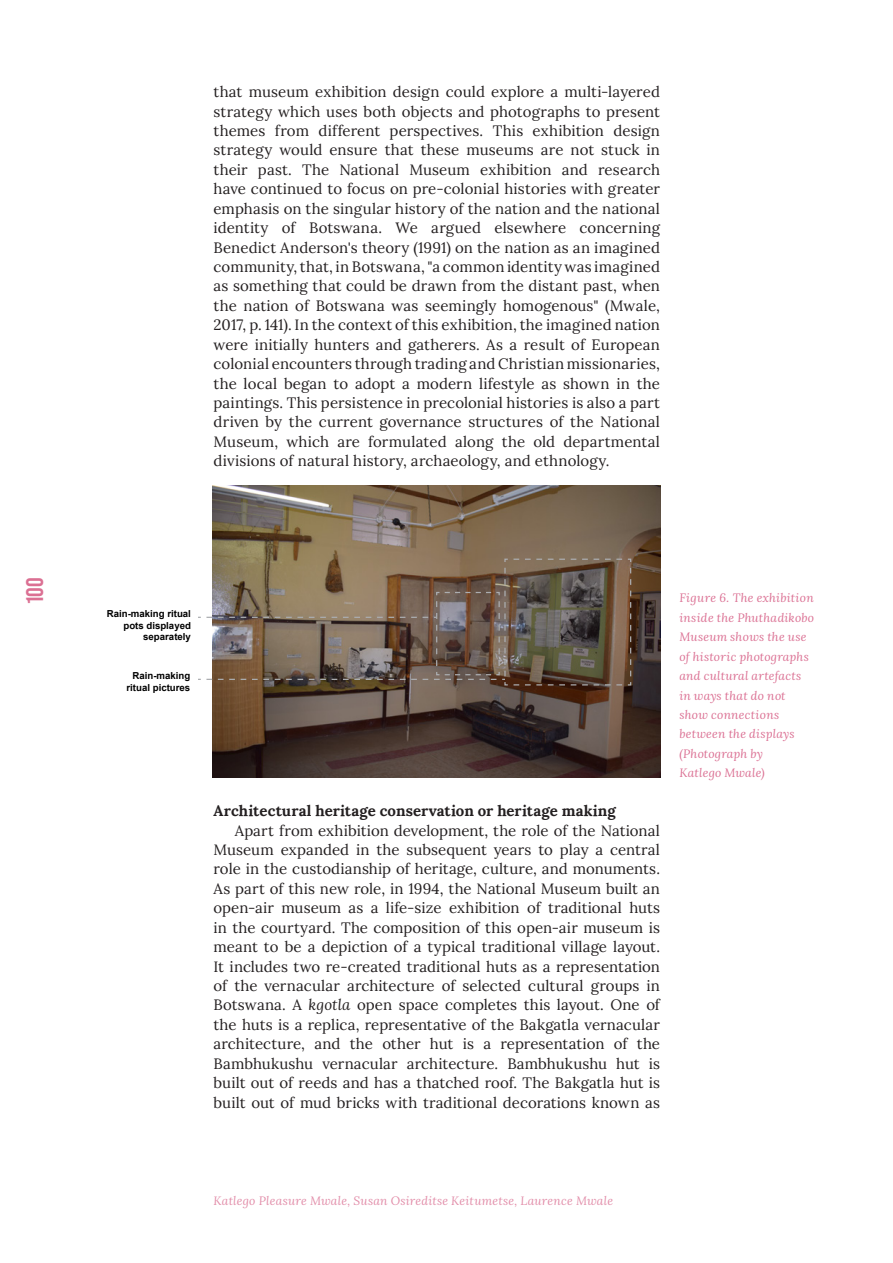
<style>
.page{position:relative;width:893px;height:1263px;background:#fff}
.page>*{position:absolute;margin:0;border:0;box-sizing:border-box;transform-origin:0 0}
.t1{font:24px "Bebas Neue";color:#db7093}
._1-Body{font:15px/19.5px "Lora";letter-spacing:.005em;color:#231f20;text-align:justify}
._1-Body-2{font:700 15px "Lora";letter-spacing:.005em;color:#231f20}
._1-Figure_Caption{font:italic 12px/19.5px "Lora";letter-spacing:.02em;color:#db7093}
.t2{font:italic 12px "Lora";letter-spacing:.02em;color:#e28da9}
.t3{font:700 9.6px/11.6px "Arial";color:#000;text-align:right}
.s1{font-style:italic}
</style>
<div class="page">
<img style="left:213px;top:485px;width:447px;height:292px">
<svg style="left:198px;top:558px;width:434px;height:128px;background:#786858"></svg>
<h1 class="t1" style="left:21px;top:605px;width:30px;rotate:-90deg">100</h1>
<p class="_1-Body" style="left:214px;top:81px;width:448px">that museum exhibition design could explore a multi-layered strategy which uses both objects and photographs to present themes from different perspectives. This exhibition design strategy would ensure that these museums are not stuck in their past. The National Museum exhibition and research have continued to focus on pre-colonial histories with greater emphasis on the singular history of the nation and the national identity of Botswana. We argued elsewhere concerning Benedict Anderson's theory (1991) on the nation as an imagined community, that, in Botswana, "a common identity was imagined as something that could be drawn from the distant past, when the nation of Botswana was seemingly homogenous" (Mwale, 2017, p. 141). In the context of this exhibition, the imagined nation were initially hunters and gatherers. As a result of European colonial encounters through trading and Christian missionaries, the local began to adopt a modern lifestyle as shown in the paintings. This persistence in precolonial histories is also a part driven by the current governance structures of the National Museum, which are formulated along the old departmental divisions of natural history, archaeology, and ethnology.</p>
<p class="t3" style="left:107px;top:608px;width:86px">Rain-making ritual pots displayed separately</p>
<p class="t3" style="left:127px;top:670px;width:65px">Rain-making ritual pictures</p>
<p class="_1-Body-2" style="left:214px;top:798px;width:404px">Architectural heritage conservation or heritage making</p>
<p class="_1-Body" style="left:214px;top:819px;width:448px;text-indent:21px">Apart from exhibition development, the role of the National Museum expanded in the subsequent years to play a central role in the custodianship of heritage, culture, and monuments.<br>As part of this new role, in 1994, the National Museum built an open-air museum as a life-size exhibition of traditional huts in the courtyard. The composition of this open-air museum is meant to be a depiction of a typical traditional village layout.<br>It includes two re-created traditional huts as a representation of the vernacular architecture of selected cultural groups in Botswana. A <span class="s1">kgotla</span> open space completes this layout. One of the huts is a replica, representative of the Bakgatla vernacular architecture, and the other hut is a representation of the Bambhukushu vernacular architecture. Bambhukushu hut is built out of reeds and has a thatched roof. The Bakgatla hut is built out of mud bricks with traditional decorations known as</p>
<p class="_1-Figure_Caption" style="left:679px;top:588px;width:136px">Figure 6. The exhibition inside the Phuthadikobo<br>Museum shows the use of historic photographs and cultural artefacts in ways that do not show connections between the displays (Photograph by</p>
<p class="_1-Figure_Caption" style="left:679px;top:763px;width:87px">Katlego Mwale)</p>
<p class="t2" style="left:214px;top:1192px;width:401px">Katlego Pleasure Mwale, Susan Osireditse Keitumetse, Laurence Mwale</p>
</div>
